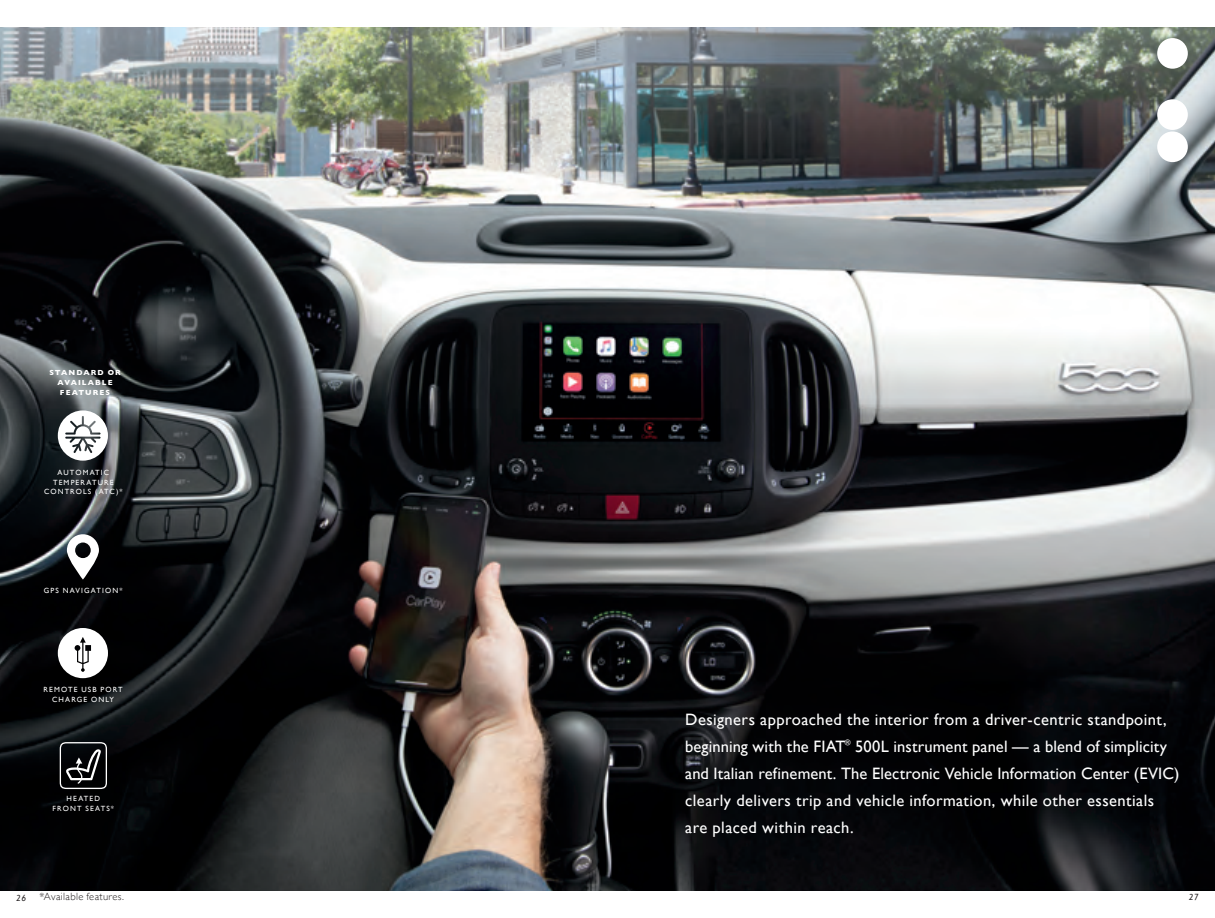
<style>
.page{position:relative;width:1215px;height:918px;background:#fff}
.page>*{position:absolute;margin:0;border:0;box-sizing:border-box;transform-origin:0 0}
.t1{font:16.5px/27px "Gill Sans";letter-spacing:.02em;color:#fff}
.t2{font:300 10.5px "Gill Sans";letter-spacing:.035em;color:#231f20}
.t3{font:italic 9px "Gill Sans";color:#231f20}
.t4{font:7.8px "Gill Sans";color:#fff}
.t5{font:7.5px/9.8px "Gill Sans";letter-spacing:.15em;color:#fff;text-align:center}
.t6{font:700 7.5px/9.8px "Gill Sans";letter-spacing:.145em;color:#fff;text-align:center}
</style>
<div class="page">
<img style="left:0;top:27px;width:1215px;height:864px">
<div style="left:1157px;top:38px;width:31px;height:31px;background:#fff;border-radius:50%"></div>
<div style="left:1157px;top:99px;width:31px;height:31px;background:#fff;border-radius:50%"></div>
<div style="left:1157px;top:131px;width:31px;height:31px;background:#fff;border-radius:50%"></div>
<svg style="left:59px;top:742px;width:49px;height:48px;background:#38393b"></svg>
<svg style="left:58px;top:410px;width:50px;height:51px"></svg>
<svg style="left:58px;top:628px;width:50px;height:50px"></svg>
<svg style="left:67px;top:534px;width:32px;height:46px"></svg>
<p class="t6" style="left:49px;top:368px;width:73px">STANDARD OR<br>AVAILABLE<br>FEATURES</p>
<p class="t5" style="left:44px;top:467px;width:80px">AUTOMATIC<br>TEMPERATURE<br>CONTROLS (ATC)*</p>
<p class="t5" style="left:44px;top:585px;width:80px">GPS NAVIGATION*</p>
<p class="t5" style="left:43px;top:685px;width:81px">REMOTE USB PORT<br>CHARGE ONLY</p>
<p class="t5" style="left:53px;top:794px;width:63px">HEATED<br>FRONT SEATS*</p>
<p class="t1" style="left:685px;top:706px;width:483px">Designers approached the interior from a driver-centric standpoint, beginning with the FIAT</p>
<p class="t4" style="left:845px;top:738px;width:7px">®</p>
<p class="t1" style="left:685px;top:733px;width:496px;text-indent:170px">500L instrument panel — a blend of simplicity and Italian refinement. The Electronic Vehicle Information Center (EVIC) clearly delivers trip and vehicle information, while other essentials are placed within reach.</p>
<p class="t2" style="left:39px;top:889px;width:86px">*Available features.</p>
<p class="t3" style="left:16px;top:892px;width:11px">26</p>
<p class="t3" style="left:1189px;top:892px;width:11px">27</p>
</div>
